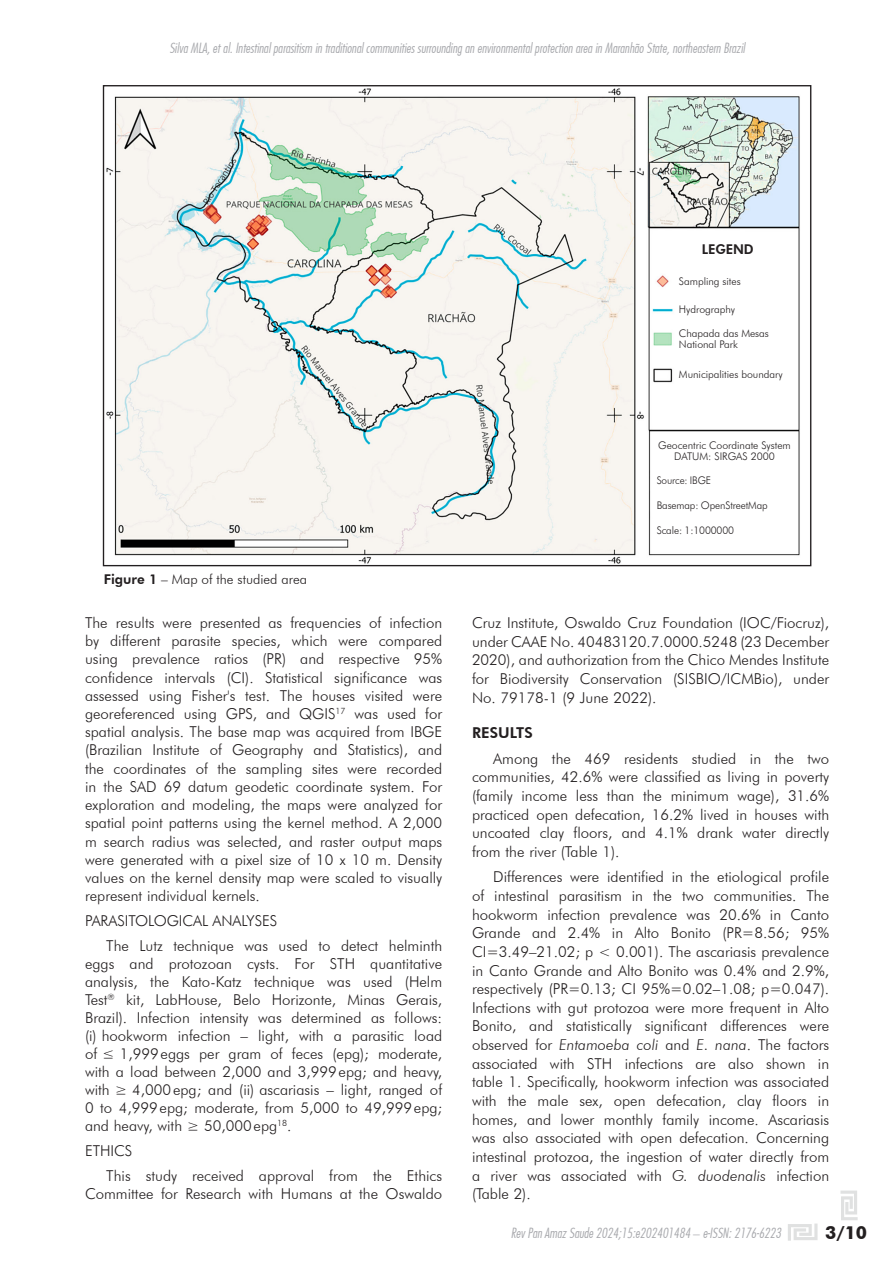
<style>
.page{position:relative;width:893px;height:1263px;background:#fff}
.page>*{position:absolute;margin:0;border:0;box-sizing:border-box;transform-origin:0 0}
.t1{font:700 18px "Futura BT";color:#231f20}
.CORPO_DO_TEXTO{font:300 15px/18.6px "Futura BT";color:#231f20;text-align:justify}
.Subtópico{font:300 15px "Futura BT";letter-spacing:-.005em;color:#231f20}
.Tópico{font:800 15px "Futura BT";color:#231f20}
.t2{font:13.5px "Futura Lt Cn BT Italic";color:#a8a9ad}
.t3{font:300 13.5px "Futura BT";color:#231f20}
.CORPO_DO_TEXTO_JUSTIFICADO{font:800 13.5px "Futura BT";letter-spacing:-.015em;color:#231f20}
.CORPO_DO_TEXTO_JUSTIFICADO-2{font:300 10.5px "Futura BT";letter-spacing:-.005em;color:#231f20}
.CORPO_DO_TEXTO_JUSTIFICADO-3{font:300 10.5px "Futura BT";letter-spacing:-.005em;color:#231f20;scale:.96 1}
.s1{font-weight:800}
.s2{font-style:italic}
.s3{font-family:"Futura BT";font-weight:300}
</style>
<div class="page">
<svg style="left:788px;top:1223px;width:29px;height:18px"></svg>
<svg style="left:840px;top:1190px;width:18px;height:30px"></svg>
<img style="left:106px;top:88px;width:694px;height:475px">
<p class="t2" style="left:169px;top:40px;width:577px">Silva MLA, et al. Intestinal parasitism in traditional communities surrounding an environmental protection area in Maranhão State, northeastern Brazil</p>
<p class="CORPO_DO_TEXTO_JUSTIFICADO" style="left:702px;top:241px;width:53px">LEGEND</p>
<p class="CORPO_DO_TEXTO_JUSTIFICADO-2" style="left:679px;top:274px;width:63px">Sampling sites</p>
<p class="CORPO_DO_TEXTO_JUSTIFICADO-2" style="left:679px;top:303px;width:58px">Hydrography</p>
<p class="CORPO_DO_TEXTO_JUSTIFICADO-2" style="left:679px;top:326px;width:91px">Chapada das Mesas</p>
<p class="CORPO_DO_TEXTO_JUSTIFICADO-2" style="left:679px;top:338px;width:61px">National Park</p>
<p class="CORPO_DO_TEXTO_JUSTIFICADO-2" style="left:679px;top:368px;width:105px">Municipalities boundary</p>
<p class="CORPO_DO_TEXTO_JUSTIFICADO-2" style="left:658px;top:439px;width:134px">Geocentric Coordinate System</p>
<p class="CORPO_DO_TEXTO_JUSTIFICADO-2" style="left:674px;top:450px;width:102px">DATUM: SIRGAS 2000</p>
<p class="t3" style="left:104px;top:571px;width:205px"><span class="s1">Figure 1</span> – Map of the studied area</p>
<p class="CORPO_DO_TEXTO" style="left:85px;top:613px;width:359px;line-height:18.1px">The results were presented as frequencies of infection by different parasite species, which were compared using prevalence ratios (PR) and respective 95% confidence intervals (CI). Statistical significance was assessed using Fisher's test. The houses visited were georeferenced using GPS, and QGIS<sup>17</sup> was used for spatial analysis. The base map was acquired from IBGE (Brazilian Institute of Geography and Statistics), and the coordinates of the sampling sites were recorded in the SAD 69 datum geodetic coordinate system. For exploration and modeling, the maps were analyzed for spatial point patterns using the kernel method. A 2,000 m search radius was selected, and raster output maps were generated with a pixel size of 10 x 10 m. Density values on the kernel density map were scaled to visually represent individual kernels.</p>
<p class="Subtópico" style="left:85px;top:911px;width:194px">PARASITOLOGICAL ANALYSES</p>
<p class="CORPO_DO_TEXTO" style="left:85px;top:936px;width:359px;line-height:18px;text-indent:21px">The Lutz technique was used to detect helminth eggs and protozoan cysts. For STH quantitative analysis, the Kato-Katz technique was used (Helm Test<sup>®</sup> kit, LabHouse, Belo Horizonte, Minas Gerais, Brazil). Infection intensity was determined as follows: (i) hookworm infection – light, with a parasitic load of ≤ 1,999eggs per gram of feces (epg); moderate, with a load between 2,000 and 3,999epg; and heavy, with ≥ 4,000epg; and (ii) ascariasis – light, ranged of 0 to 4,999epg; moderate, from 5,000 to 49,999epg; and heavy, with ≥ 50,000epg<sup>18</sup>.</p>
<p class="Subtópico" style="left:85px;top:1142px;width:49px">ETHICS</p>
<p class="CORPO_DO_TEXTO" style="left:85px;top:1167px;width:359px;line-height:18px;text-align:right">This study received approval from the Ethics<br>Committee for Research with Humans at the Oswaldo</p>
<p class="CORPO_DO_TEXTO_JUSTIFICADO-3" style="left:657px;top:474px;width:58px">Source: IBGE</p>
<p class="CORPO_DO_TEXTO_JUSTIFICADO-2" style="left:657px;top:499px;width:112px">Basemap: OpenStreetMap</p>
<p class="CORPO_DO_TEXTO_JUSTIFICADO-2" style="left:657px;top:524px;width:79px">Scale: 1:1000000</p>
<p class="CORPO_DO_TEXTO" style="left:472px;top:613px;width:359px">Cruz Institute, Oswaldo Cruz Foundation (IOC/Fiocruz), under CAAE No. 40483120.7.0000.5248 (23 December 2020), and authorization from the Chico Mendes Institute for Biodiversity Conservation (SISBIO/ICMBio), under No. 79178-1 (9 June 2022).</p>
<p class="Tópico" style="left:472px;top:724px;width:62px">RESULTS</p>
<p class="CORPO_DO_TEXTO" style="left:472px;top:749px;width:359px;text-indent:21px">Among the 469 residents studied in the two communities, 42.6% were classified as living in poverty (family income less than the minimum wage), 31.6% practiced open defecation, 16.2% lived in houses with uncoated clay floors, and 4.1% drank water directly from the river (Table 1).</p>
<p class="CORPO_DO_TEXTO" style="left:472px;top:867px;width:359px;text-indent:21px">Differences were identified in the etiological profile of intestinal parasitism in the two communities. The hookworm infection prevalence was 20.6% in Canto Grande and 2.4% in Alto Bonito (PR=8.56; 95% CI=3.49–21.02; p &lt; 0.001). The ascariasis prevalence in Canto Grande and Alto Bonito was 0.4% and 2.9%, respectively (PR=0.13; CI 95%=0.02–1.08; p=0.047).<br>Infections with gut protozoa were more frequent in Alto Bonito, and statistically significant differences were observed for <span class="s2">Entamoeba coli</span> and <span class="s2">E. nana</span>. The factors associated with STH infections are also shown in table 1. Specifically, hookworm infection was associated with the male sex, open defecation, clay floors in homes, and lower monthly family income. Ascariasis was also associated with open defecation. Concerning intestinal protozoa, the ingestion of water directly from a river was associated with <span class="s2">G. duodenalis</span> infection (Table 2).</p>
<p class="t2" style="left:511px;top:1225px;width:272px">Rev Pan Amaz Saude 2024;15:e202401484 <span class="s3">–</span> e-ISSN: 2176-6223</p>
<p class="t1" style="left:825px;top:1221px;width:43px">3/10</p>
</div>
